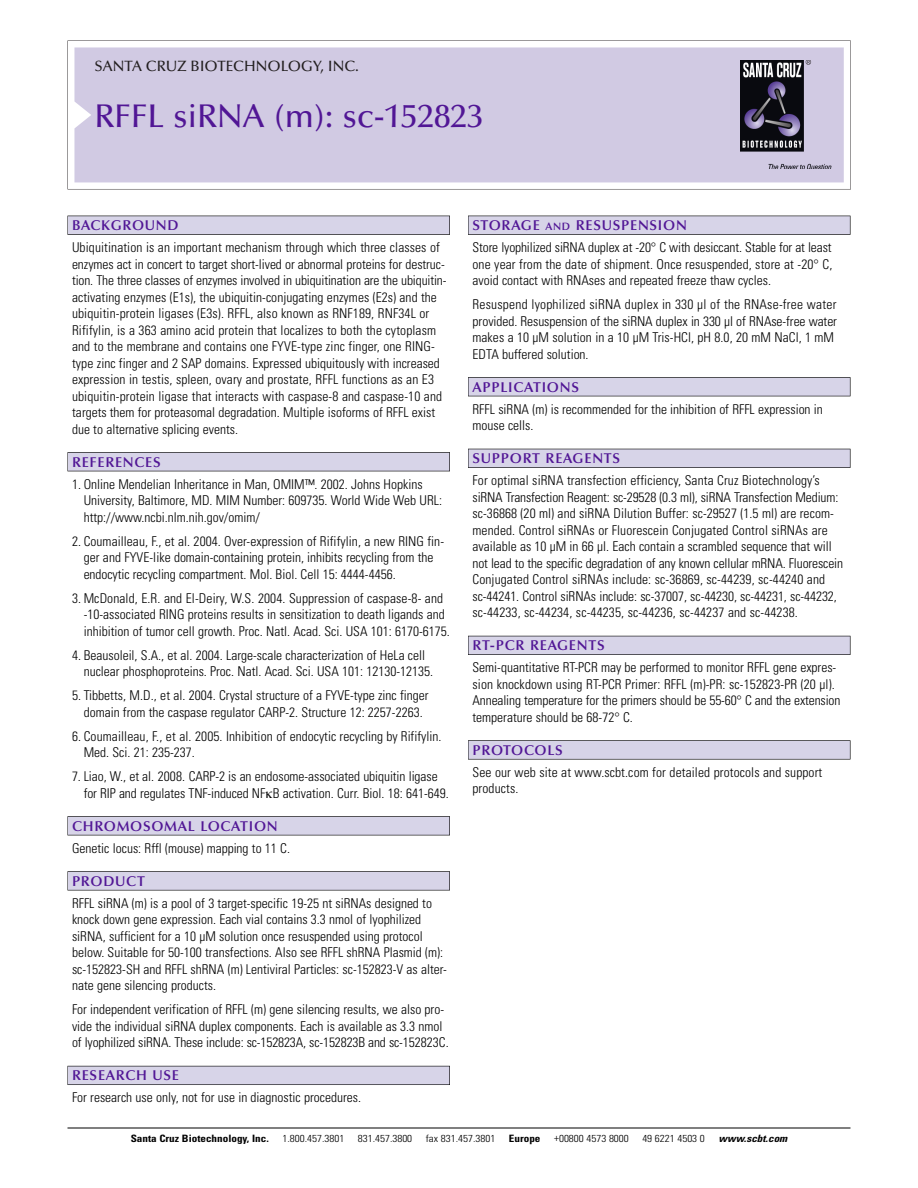
<style>
.page{position:relative;width:918px;height:1188px;background:#fff}
.page>*{position:absolute;margin:0;border:0;box-sizing:border-box;transform-origin:0 0}
.t1{font:500 33px "Optima";color:#511695}
.t2{font:500 15px "Optima";color:#231f20}
.t3{font:600 14.25px "Optima";letter-spacing:.05em;color:#511695}
.t4{font:300 condensed 13.5px/16.5px "Univers";color:#000}
.t5{font:300 condensed 10.2px "Univers";color:#000;scale:1.1 1}
.t6{font:700 condensed 10.2px "Univers";color:#000;scale:1.1 1}
.t7{font:italic 700 condensed 10.2px "Univers";color:#000;scale:1.1 1}
.s1{font-size:10.65px}
</style>
<div class="page">
<svg style="left:74px;top:41px;width:777px;height:148px"></svg>
<div style="left:74px;top:47px;width:770px;height:135px;background:#d1cae3"></div>
<img style="left:741px;top:60px;width:90px;height:108px">
<div style="left:68px;top:216px;width:382px;height:19px;background:#535256"></div>
<div style="left:68px;top:216px;width:381px;height:18px;background:#d7d4e8"></div>
<div style="left:68px;top:452px;width:382px;height:19px;background:#515155"></div>
<div style="left:68px;top:453px;width:381px;height:18px;background:#d7d4e8"></div>
<div style="left:68px;top:816px;width:382px;height:19px;background:#545357"></div>
<div style="left:68px;top:817px;width:381px;height:18px;background:#d7d4e8"></div>
<div style="left:68px;top:871px;width:382px;height:19px;background:#575659"></div>
<div style="left:68px;top:872px;width:381px;height:18px;background:#d7d4e8"></div>
<div style="left:68px;top:1066px;width:382px;height:19px;background:#595860"></div>
<div style="left:68px;top:1066px;width:381px;height:18px;background:#d7d4e8"></div>
<div style="left:468px;top:216px;width:382px;height:19px;background:#535256"></div>
<div style="left:468px;top:216px;width:382px;height:18px;background:#d7d4e8"></div>
<div style="left:468px;top:377px;width:382px;height:19px;background:#515155"></div>
<div style="left:468px;top:378px;width:382px;height:18px;background:#d7d4e8"></div>
<div style="left:468px;top:449px;width:382px;height:19px;background:#515057"></div>
<div style="left:468px;top:449px;width:382px;height:18px;background:#d7d4e8"></div>
<div style="left:468px;top:636px;width:382px;height:19px;background:#535259"></div>
<div style="left:468px;top:636px;width:382px;height:18px;background:#d7d4e8"></div>
<svg style="left:468px;top:740px;width:382px;height:20px"></svg>
<div style="left:468px;top:741px;width:382px;height:18px;background:#d7d4e8"></div>
<hr style="left:68px;top:1128px;width:782px;height:1px;background:#000">
<p class="t2" style="left:94px;top:60px;width:266px">SANTA CRUZ BIOTECHNOLOGY, INC.</p>
<p class="t1" style="left:94px;top:102px;width:391px">RFFL siRNA (m): sc-152823</p>
<p class="t3" style="left:72px;top:219px;width:108px">BACKGROUND</p>
<p class="t4" style="left:72px;top:240px;width:376px">Ubiquitination is an important mechanism through which three classes of enzymes act in concert to target short-lived or abnormal proteins for destruc&shy;tion. The three classes of enzymes involved in ubiquitination are the ubiquitin&shy;activating enzymes (E1s), the ubiquitin-conjugating enzymes (E2s) and the ubiquitin-protein ligases (E3s). RFFL, also known as RNF189, RNF34L or Rififylin, is a 363 amino acid protein that localizes to both the cytoplasm and to the membrane and contains one FYVE-type zinc finger, one RING&shy;type zinc finger and 2 SAP domains. Expressed ubiquitously with increased expression in testis, spleen, ovary and prostate, RFFL functions as an E3 ubiquitin-protein ligase that interacts with caspase-8 and caspase-10 and targets them for proteasomal degradation. Multiple isoforms of RFFL exist due to alternative splicing events.</p>
<p class="t3" style="left:72px;top:456px;width:90px">REFERENCES</p>
<p class="t4" style="left:84px;top:477px;width:360px;text-indent:-12px">1. Online Mendelian Inheritance in Man, OMIM™. 2002. Johns Hopkins<br>University, Baltimore, MD. MIM Number: 609735. World Wide Web URL: http://www.ncbi.nlm.nih.gov/omim/</p>
<p class="t4" style="left:84px;top:534px;width:362px;text-indent:-12px">2. Coumailleau, F., et al. 2004. Over-expression of Rififylin, a new RING fin&shy;ger and FYVE-like domain-containing protein, inhibits recycling from the endocytic recycling compartment. Mol. Biol. Cell 15: 4444-4456.</p>
<p class="t4" style="left:84px;top:591px;width:368px;text-indent:-12px">3. McDonald, E.R. and El-Deiry, W.S. 2004. Suppression of caspase-8- and -10-associated RING proteins results in sensitization to death ligands and inhibition of tumor cell growth. Proc. Natl. Acad. Sci. USA 101: 6170-6175.</p>
<p class="t4" style="left:84px;top:648px;width:351px;text-indent:-12px">4. Beausoleil, S.A., et al. 2004. Large-scale characterization of HeLa cell nuclear phosphoproteins. Proc. Natl. Acad. Sci. USA 101: 12130-12135.</p>
<p class="t4" style="left:72px;top:688px;width:358px;text-align:center">5. Tibbetts, M.D., et al. 2004. Crystal structure of a FYVE-type zinc finger domain from the caspase regulator CARP-2. Structure 12: 2257-2263.</p>
<p class="t4" style="left:84px;top:729px;width:359px;text-indent:-12px">6. Coumailleau, F., et al. 2005. Inhibition of endocytic recycling by Rififylin.<br>Med. Sci. 21: 235-237.</p>
<p class="t4" style="left:84px;top:769px;width:367px;text-indent:-12px">7. Liao, W., et al. 2008. CARP-2 is an endosome-associated ubiquitin ligase for RIP and regulates TNF-induced NF B activation. Curr. Biol. 18: 641-649.</p>
<p class="t3" style="left:72px;top:820px;width:207px">CHROMOSOMAL LOCATION</p>
<p class="t4" style="left:72px;top:841px;width:219px">Genetic locus: Rffl (mouse) mapping to 11 C.</p>
<p class="t3" style="left:72px;top:875px;width:74px">PRODUCT</p>
<p class="t4" style="left:72px;top:896px;width:376px">RFFL siRNA (m) is a pool of 3 target-specific 19-25 nt siRNAs designed to knock down gene expression. Each vial contains 3.3 nmol of lyophilized siRNA, sufficient for a 10 µM solution once resuspended using protocol below. Suitable for 50-100 transfections. Also see RFFL shRNA Plasmid (m): sc-152823-SH and RFFL shRNA (m) Lentiviral Particles: sc-152823-V as alter&shy;nate gene silencing products.</p>
<p class="t4" style="left:72px;top:1003px;width:378px">For independent verification of RFFL (m) gene silencing results, we also pro&shy;vide the individual siRNA duplex components. Each is available as 3.3 nmol of lyophilized siRNA. These include: sc-152823A, sc-152823B and sc-152823C.</p>
<p class="t3" style="left:72px;top:1069px;width:109px">RESEARCH USE</p>
<p class="t4" style="left:72px;top:1091px;width:291px">For research use only, not for use in diagnostic procedures.</p>
<p class="t3" style="left:473px;top:219px;width:216px">STORAGE <span class="s1">AND</span> RESUSPENSION</p>
<p class="t4" style="left:473px;top:240px;width:361px;text-align:justify">Store lyophilized siRNA duplex at -20° C with desiccant. Stable for at least one year from the date of shipment. Once resuspended, store at -20° C, avoid contact with RNAses and repeated freeze thaw cycles.</p>
<p class="t4" style="left:473px;top:297px;width:366px">Resuspend lyophilized siRNA duplex in 330 µl of the RNAse-free water provided. Resuspension of the siRNA duplex in 330 µl of RNAse-free water makes a 10 µM solution in a 10 µM Tris-HCl, pH 8.0, 20 mM NaCl, 1 mM EDTA buffered solution.</p>
<p class="t3" style="left:473px;top:381px;width:108px">APPLICATIONS</p>
<p class="t4" style="left:473px;top:402px;width:352px">RFFL siRNA (m) is recommended for the inhibition of RFFL expression in mouse cells.</p>
<p class="t3" style="left:473px;top:452px;width:149px">SUPPORT REAGENTS</p>
<p class="t4" style="left:473px;top:474px;width:372px">For optimal siRNA transfection efficiency, Santa Cruz Biotechnology’s siRNA Transfection Reagent: sc-29528 (0.3 ml), siRNA Transfection Medium: sc-36868 (20 ml) and siRNA Dilution Buffer: sc-29527 (1.5 ml) are recom&shy;mended. Control siRNAs or Fluorescein Conjugated Control siRNAs are available as 10 µM in 66 µl. Each contain a scrambled sequence that will not lead to the specific degradation of any known cellular mRNA. Fluorescein Conjugated Control siRNAs include: sc-36869, sc-44239, sc-44240 and sc-44241. Control siRNAs include: sc-37007, sc-44230, sc-44231, sc-44232, sc-44233, sc-44234, sc-44235, sc-44236, sc-44237 and sc-44238.</p>
<p class="t3" style="left:473px;top:639px;width:134px">RT-PCR REAGENTS</p>
<p class="t4" style="left:473px;top:661px;width:369px">Semi-quantitative RT-PCR may be performed to monitor RFFL gene expres&shy;sion knockdown using RT-PCR Primer: RFFL (m)-PR: sc-152823-PR (20 µl).<br>Annealing temperature for the primers should be 55-60° C and the extension temperature should be 68-72° C.</p>
<p class="t3" style="left:473px;top:744px;width:92px">PROTOCOLS</p>
<p class="t4" style="left:473px;top:765px;width:351px">See our web site at www.scbt.com for detailed protocols and support products.</p>
<p class="t6" style="left:131px;top:1135px;width:127px">Santa Cruz Biotechnology, Inc.</p>
<p class="t5" style="left:282px;top:1135px;width:58px">1.800.457.3801</p>
<p class="t5" style="left:358px;top:1135px;width:51px">831.457.3800</p>
<p class="t5" style="left:426px;top:1135px;width:65px">fax 831.457.3801</p>
<p class="t6" style="left:509px;top:1135px;width:30px">Europe</p>
<p class="t5" style="left:554px;top:1135px;width:69px">+00800 4573 8000</p>
<p class="t5" style="left:642px;top:1135px;width:58px">49 6221 4503 0</p>
<p class="t7" style="left:719px;top:1135px;width:66px">www.scbt.com</p>
</div>
